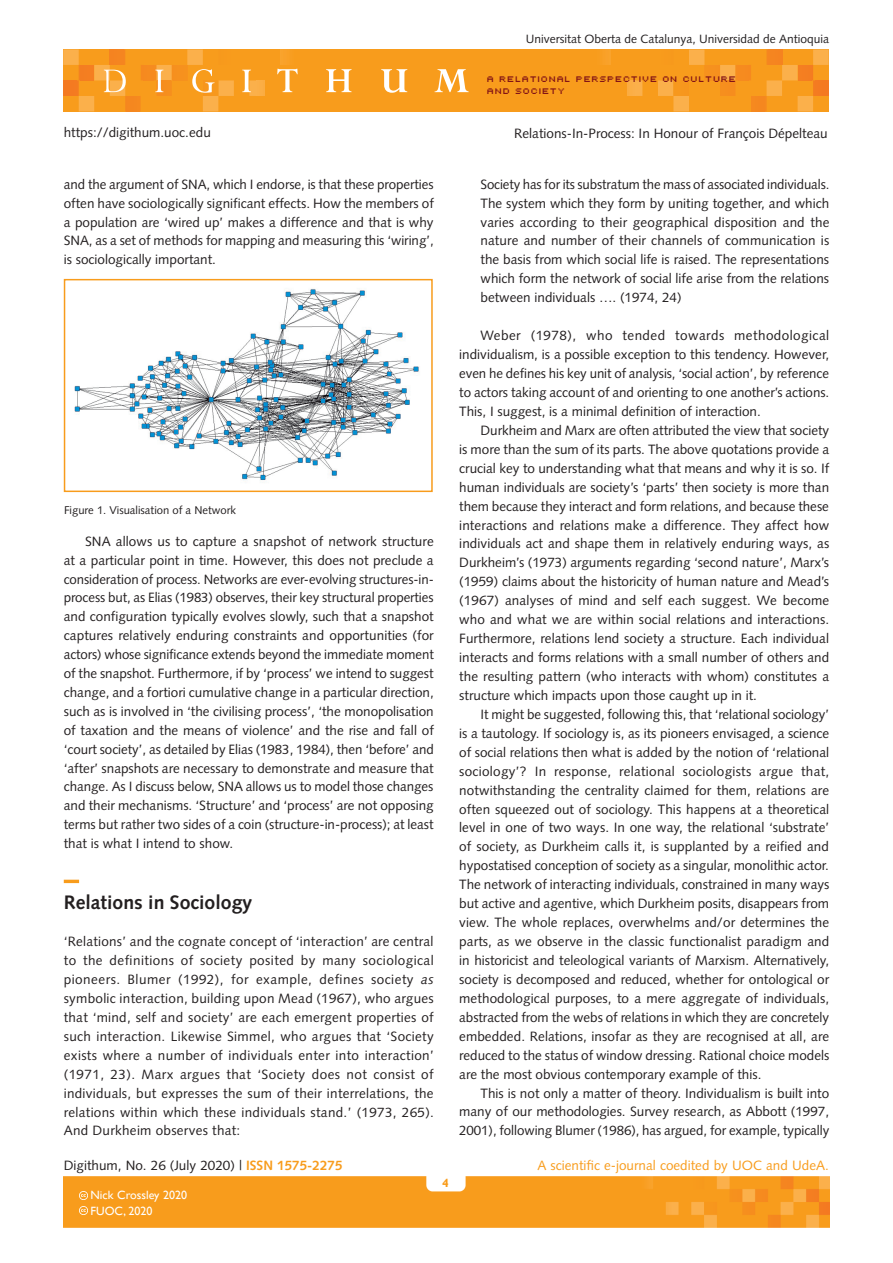
<style>
.page{position:relative;width:893px;height:1263px;background:#fff}
.page>*{position:absolute;margin:0;border:0;box-sizing:border-box;transform-origin:0 0}
.t1{font:700 19.5px "Syntax LT";color:#231f20}
.t2{font:13.5px/18.9px "Syntax LT";color:#231f20;text-align:justify}
.t3{font:13.5px "Syntax LT";color:#f89c1c}
.t4{font:12px "Syntax LT";color:#231f20}
.t5{font:12px/15.8px "Gill Sans";color:#fff}
.t6{font:700 12px "Gill Sans";color:#f89c1c}
.t7{font:11.25px "Syntax LT";color:#231f20}
.t8{font:9px/12px "Uni 0554";color:#821316}
.s1{font-style:italic}
.s2{font-weight:700;color:#f89c1c}
</style>
<div class="page">
<hr style="left:64px;top:880px;width:15px;height:3px;background:#f89c1c">
<img style="left:74px;top:289px;width:345px;height:192px">
<div style="left:64px;top:279px;width:369px;height:213px;border:2px solid #f89c1c"></div>
<img style="left:64px;top:1177px;width:765px;height:50px">
<svg style="left:79px;top:1191px;width:9px;height:8px"></svg>
<svg style="left:79px;top:1206px;width:9px;height:8px"></svg>
<div style="left:63px;top:49px;width:766px;height:62px;background:#f89c1c"></div>
<hr style="left:265px;top:49px;width:1px;height:62px;background:#faab40">
<hr style="left:266px;top:49px;width:2px;height:62px;background:#faab3f">
<hr style="left:268px;top:49px;width:1px;height:62px;background:#faaa3d">
<hr style="left:269px;top:49px;width:2px;height:62px;background:#faa93b">
<hr style="left:271px;top:49px;width:1px;height:62px;background:#faa839">
<hr style="left:272px;top:49px;width:2px;height:62px;background:#faa837">
<hr style="left:274px;top:49px;width:1px;height:62px;background:#faa736">
<hr style="left:275px;top:49px;width:2px;height:62px;background:#faa633">
<hr style="left:277px;top:49px;width:1px;height:62px;background:#f9a531">
<hr style="left:278px;top:49px;width:2px;height:62px;background:#f9a430">
<hr style="left:625px;top:49px;width:2px;height:62px;background:#faab40">
<hr style="left:624px;top:49px;width:1px;height:62px;background:#faab3f">
<hr style="left:622px;top:49px;width:2px;height:62px;background:#faaa3d">
<hr style="left:621px;top:49px;width:1px;height:62px;background:#faa93b">
<hr style="left:619px;top:49px;width:2px;height:62px;background:#faa839">
<hr style="left:618px;top:49px;width:1px;height:62px;background:#faa837">
<hr style="left:616px;top:49px;width:2px;height:62px;background:#faa736">
<hr style="left:615px;top:49px;width:1px;height:62px;background:#faa633">
<hr style="left:613px;top:49px;width:2px;height:62px;background:#f9a531">
<hr style="left:612px;top:49px;width:1px;height:62px;background:#f9a430">
<svg style="left:605px;top:49px;width:6px;height:16px"></svg>
<svg style="left:627px;top:49px;width:202px;height:62px"></svg>
<hr style="left:815px;top:80px;width:4px;height:16px;background:#f47b21">
<hr style="left:819px;top:80px;width:3px;height:16px;background:#f47a21">
<hr style="left:822px;top:80px;width:3px;height:16px;background:#f47921">
<hr style="left:825px;top:80px;width:4px;height:16px;background:#f47921">
<svg style="left:63px;top:49px;width:202px;height:62px"></svg>
<svg style="left:277px;top:49px;width:21px;height:43px"></svg>
<svg style="left:326px;top:69px;width:26px;height:23px"></svg>
<svg style="left:381px;top:69px;width:26px;height:24px"></svg>
<svg style="left:434px;top:69px;width:35px;height:23px"></svg>
<p class="t2" style="left:64px;top:122px;width:149px">https://digithum.uoc.edu</p>
<p class="t2" style="left:64px;top:175px;width:372px">and the argument of SNA, which I endorse, is that these properties often have sociologically significant effects. How the members of a population are ‘wired up’ makes a difference and that is why SNA, as a set of methods for mapping and measuring this ‘wiring’, is sociologically important.</p>
<p class="t7" style="left:64px;top:504px;width:174px">Figure 1. Visualisation of a Network</p>
<p class="t2" style="left:64px;top:532px;width:372px;text-indent:21px">SNA allows us to capture a snapshot of network structure at a particular point in time. However, this does not preclude a consideration of process. Networks are ever-evolving structures-in&shy;process but, as Elias (1983) observes, their key structural properties and configuration typically evolves slowly, such that a snapshot captures relatively enduring constraints and opportunities (for actors) whose significance extends beyond the immediate moment of the snapshot. Furthermore, if by ‘process’ we intend to suggest change, and a fortiori cumulative change in a particular direction, such as is involved in ‘the civilising process’, ‘the monopolisation of taxation and the means of violence’ and the rise and fall of ‘court society’, as detailed by Elias (1983, 1984), then ‘before’ and ‘after’ snapshots are necessary to demonstrate and measure that change. As I discuss below, SNA allows us to model those changes and their mechanisms. ‘Structure’ and ‘process’ are not opposing terms but rather two sides of a coin (structure-in-process); at least that is what I intend to show.</p>
<h1 class="t1" style="left:64px;top:891px;width:190px">Relations in Sociology</h1>
<p class="t2" style="left:64px;top:932px;width:372px">‘Relations’ and the cognate concept of ‘interaction’ are central to the definitions of society posited by many sociological pioneers. Blumer (1992), for example, defines society <span class="s1">as </span>symbolic interaction, building upon Mead (1967), who argues that ‘mind, self and society’ are each emergent properties of such interaction. Likewise Simmel, who argues that ‘Society exists where a number of individuals enter into interaction’ (1971, 23). Marx argues that ‘Society does not consist of individuals, but expresses the sum of their interrelations, the relations within which these individuals stand.’ (1973, 265).<br>And Durkheim observes that:</p>
<p class="t4" style="left:526px;top:32px;width:305px">Universitat Oberta de Catalunya, Universidad de Antioquia</p>
<p class="t8" style="left:488px;top:72px;width:251px">A RELATIONAL PERSPECTIVE ON CULTURE<br>AND SOCIETY</p>
<p class="t2" style="left:514px;top:124px;width:315px">Relations-In-Process: In Honour of François Dépelteau</p>
<p class="t2" style="left:480px;top:175px;width:350px">Society has for its substratum the mass of associated individuals.<br>The system which they form by uniting together, and which varies according to their geographical disposition and the nature and number of their channels of communication is the basis from which social life is raised. The representations which form the network of social life arise from the relations between individuals …. (1974, 24)</p>
<p class="t2" style="left:459px;top:326px;width:372px;text-indent:21px">Weber (1978), who tended towards methodological individualism, is a possible exception to this tendency. However, even he defines his key unit of analysis, ‘social action’, by reference to actors taking account of and orienting to one another’s actions.<br>This, I suggest, is a minimal definition of interaction.</p>
<p class="t2" style="left:459px;top:421px;width:372px;text-indent:21px">Durkheim and Marx are often attributed the view that society is more than the sum of its parts. The above quotations provide a crucial key to understanding what that means and why it is so. If human individuals are society’s ‘parts’ then society is more than them because they interact and form relations, and because these interactions and relations make a difference. They affect how individuals act and shape them in relatively enduring ways, as Durkheim’s (1973) arguments regarding ‘second nature’, Marx’s (1959) claims about the historicity of human nature and Mead’s (1967) analyses of mind and self each suggest. We become who and what we are within social relations and interactions.<br>Furthermore, relations lend society a structure. Each individual interacts and forms relations with a small number of others and the resulting pattern (who interacts with whom) constitutes a structure which impacts upon those caught up in it.</p>
<p class="t2" style="left:459px;top:705px;width:372px;text-indent:21px">It might be suggested, following this, that ‘relational sociology’ is a tautology. If sociology is, as its pioneers envisaged, a science of social relations then what is added by the notion of ‘relational sociology’? In response, relational sociologists argue that, notwithstanding the centrality claimed for them, relations are often squeezed out of sociology. This happens at a theoretical level in one of two ways. In one way, the relational ‘substrate’ of society, as Durkheim calls it, is supplanted by a reified and hypostatised conception of society as a singular, monolithic actor.<br>The network of interacting individuals, constrained in many ways but active and agentive, which Durkheim posits, disappears from view. The whole replaces, overwhelms and/or determines the parts, as we observe in the classic functionalist paradigm and in historicist and teleological variants of Marxism. Alternatively, society is decomposed and reduced, whether for ontological or methodological purposes, to a mere aggregate of individuals, abstracted from the webs of relations in which they are concretely embedded. Relations, insofar as they are recognised at all, are reduced to the status of window dressing. Rational choice models are the most obvious contemporary example of this.</p>
<p class="t2" style="left:459px;top:1083px;width:372px;text-indent:21px">This is not only a matter of theory. Individualism is built into many of our methodologies. Survey research, as Abbott (1997, 2001), following Blumer (1986), has argued, for example, typically</p>
<p class="t2" style="left:64px;top:1156px;width:280px">Digithum, No. 26 (July 2020) | <span class="s2">ISSN 1575-2275</span></p>
<p class="t3" style="left:537px;top:1157px;width:293px">A scientific e-journal coedited by UOC and UdeA.</p>
<p class="t6" style="left:442px;top:1175px;width:8px">4</p>
<p class="t5" style="left:91px;top:1187px;width:98px">Nick Crossley 2020<br>FUOC, 2020</p>
</div>
